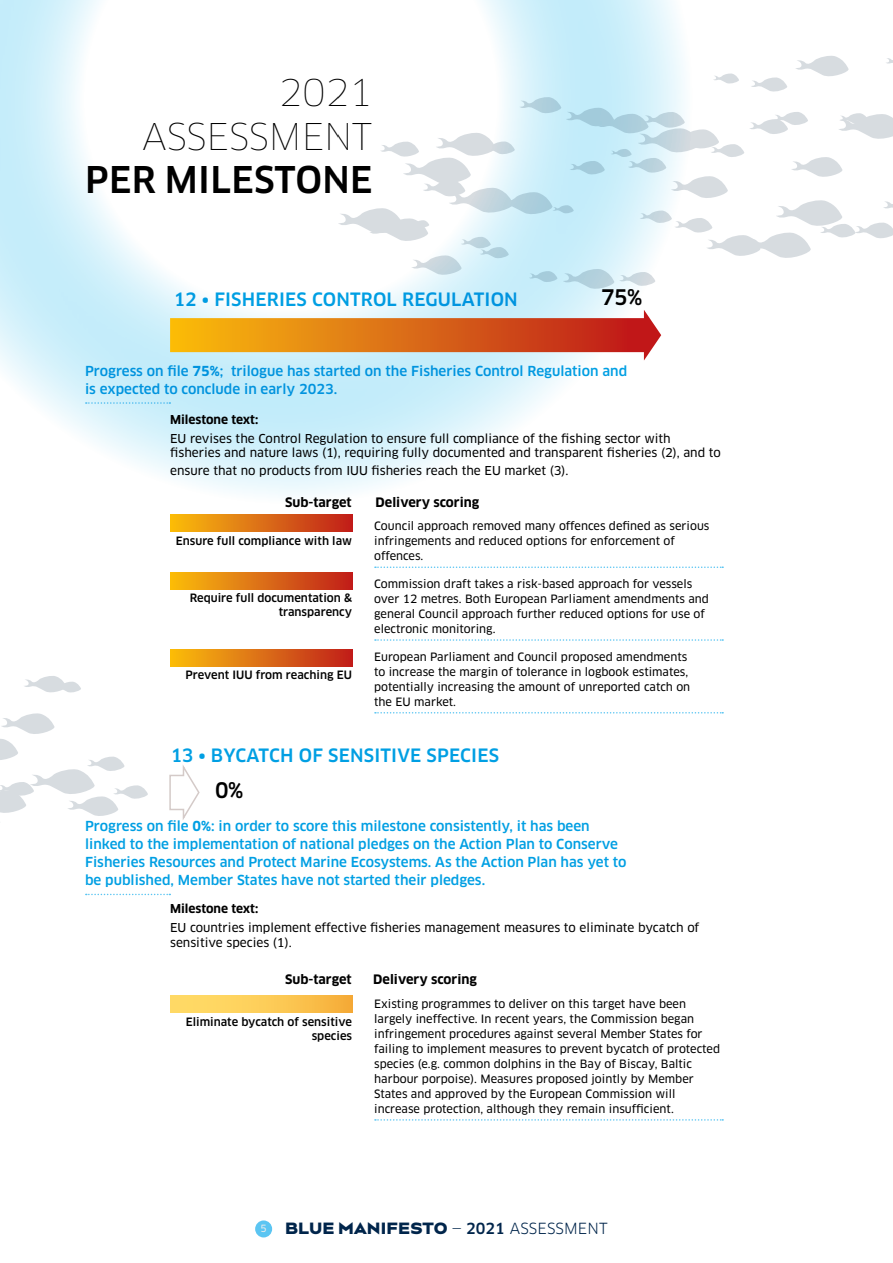
<style>
.page{position:relative;width:893px;height:1263px;background:#fff}
.page>*{position:absolute;margin:0;border:0;box-sizing:border-box;transform-origin:0 0}
.t1{font:100 36px/43.2px "Clan OT";color:#000;text-align:right}
.t2{font:500 36px "Clan OT";letter-spacing:.01em;color:#000}
.t3{font:500 21px "Clan OT";color:#000}
.t4{font:500 18px "Clan OT";letter-spacing:.01em;color:#009fe3}
.t5{font:900 15px "Bw Aleta No 10 DEMO";letter-spacing:.01em;color:#00254b}
.t6{font:500 13.5px/18px "Clan OT";color:#009fe3}
.t7{font:700 12.75px "Clan OT";color:#000}
.t8{font:12px/14.4px "Clan OT News";color:#000}
.t9{font:700 12px "Clan OT";color:#000}
.t10{font:11.25px/15px "Clan OT News";color:#000}
.t11{font:500 11.25px/13.5px "Clan OT";color:#000;text-align:right}
.s1{font-weight:700}
.s2{font-family:"Clan OT News";font-weight:400;font-size:9.75px;color:#ededed}
.s3{font-family:"Clan OT";font-weight:400}
.s4{font-family:"Clan OT";font-weight:500}
</style>
<div class="page">
<div style="left:255px;top:1220px;width:17px;height:17px;background:#5bc5f2;border-radius:50%"></div>
<svg style="left:0;top:0;width:681px;height:495px"></svg>
<svg style="left:86px;top:402px;width:84px;height:2px"></svg>
<svg style="left:86px;top:894px;width:84px;height:1px"></svg>
<svg style="left:375px;top:566px;width:348px;height:2px"></svg>
<svg style="left:375px;top:639px;width:348px;height:2px"></svg>
<svg style="left:375px;top:712px;width:348px;height:1px"></svg>
<svg style="left:375px;top:1119px;width:348px;height:2px"></svg>
<svg style="left:338px;top:54px;width:555px;height:236px"></svg>
<svg style="left:24px;top:676px;width:57px;height:17px"></svg>
<svg style="left:0;top:713px;width:148px;height:103px"></svg>
<svg style="left:170px;top:310px;width:491px;height:50px;background:#db9660"></svg>
<svg style="left:169px;top:765px;width:31px;height:55px"></svg>
<div style="left:170px;top:515px;width:182px;height:17px;background:linear-gradient(to right,#fabe0d,#c0201c)"></div>
<div style="left:170px;top:572px;width:182px;height:17px;background:linear-gradient(to right,#fabe0d,#c0201c)"></div>
<div style="left:170px;top:649px;width:182px;height:17px;background:linear-gradient(to right,#fabe0d,#c0201c)"></div>
<div style="left:170px;top:996px;width:182px;height:17px;background:linear-gradient(to right,#ffe26d,#f7b23e)"></div>
<h1 class="t1" style="left:142px;top:71px;width:232px">2021<br>ASSESSMENT</h1>
<h1 class="t2" style="left:85px;top:158px;width:289px">PER MILESTONE</h1>
<h3 class="t4" style="left:173px;top:289px;width:346px">12 • FISHERIES CONTROL REGULATION</h3>
<h2 class="t3" style="left:601px;top:285px;width:43px">75%</h2>
<p class="t6" style="left:85px;top:362px;width:544px">Progress on file <span class="s1">75%</span>; trilogue has started on the Fisheries Control Regulation and is expected to conclude in early 2023.</p>
<p class="t9" style="left:170px;top:413px;width:90px">Milestone text:</p>
<p class="t8" style="left:170px;top:431px;width:552px">EU revises the Control Regulation to ensure full compliance of the fishing sector with fisheries and nature laws (1), requiring fully documented and transparent fisheries (2), and to</p>
<p class="t8" style="left:170px;top:463px;width:400px">ensure that no products from IUU fisheries reach the EU market (3).</p>
<p class="t7" style="left:285px;top:494px;width:68px">Sub-target</p>
<p class="t7" style="left:376px;top:494px;width:105px">Delivery scoring</p>
<p class="t10" style="left:374px;top:518px;width:337px">Council approach removed many offences defined as serious infringements and reduced options for enforcement of offences.</p>
<p class="t10" style="left:374px;top:576px;width:336px">Commission draft takes a risk-based approach for vessels over 12 metres. Both European Parliament amendments and general Council approach further reduced options for use of electronic monitoring.</p>
<p class="t10" style="left:374px;top:649px;width:318px">European Parliament and Council proposed amendments to increase the margin of tolerance in logbook estimates, potentially increasing the amount of unreported catch on the EU market.</p>
<p class="t11" style="left:176px;top:534px;width:178px">Ensure full compliance with law</p>
<p class="t11" style="left:190px;top:592px;width:164px">Require full documentation &amp; transparency</p>
<p class="t11" style="left:186px;top:669px;width:168px">Prevent IUU from reaching EU</p>
<h3 class="t4" style="left:170px;top:745px;width:330px">13 • BYCATCH OF SENSITIVE SPECIES</h3>
<h2 class="t3" style="left:215px;top:778px;width:30px">0%</h2>
<p class="t6" style="left:85px;top:817px;width:543px">Progress on file <span class="s1">0%</span>: in order to score this milestone consistently, it has been linked to the implementation of national pledges on the Action Plan to Conserve Fisheries Resources and Protect Marine Ecosystems. As the Action Plan has yet to be published, Member States have not started their pledges.</p>
<p class="t9" style="left:170px;top:901px;width:90px">Milestone text:</p>
<p class="t8" style="left:170px;top:920px;width:531px;line-height:15px">EU countries implement effective fisheries management measures to eliminate bycatch of sensitive species (1).</p>
<p class="t7" style="left:285px;top:972px;width:68px">Sub-target</p>
<p class="t7" style="left:373px;top:972px;width:105px">Delivery scoring</p>
<p class="t10" style="left:374px;top:996px;width:347px">Existing programmes to deliver on this target have been largely ineffective. In recent years, the Commission began infringement procedures against several Member States for failing to implement measures to prevent bycatch of protected species (e.g. common dolphins in the Bay of Biscay, Baltic harbour porpoise). Measures proposed jointly by Member States and approved by the European Commission will increase protection, although they remain insufficient.</p>
<p class="t11" style="left:186px;top:1015px;width:168px">Eliminate bycatch of sensitive species</p>
<h3 class="t5" style="left:260px;top:1219px;width:349px"><span class="s2">5</span> BLUE MANIFESTO <span class="s3">—</span> <span class="s4">2021</span> <span class="s3">ASSESSMENT</span></h3>
</div>
